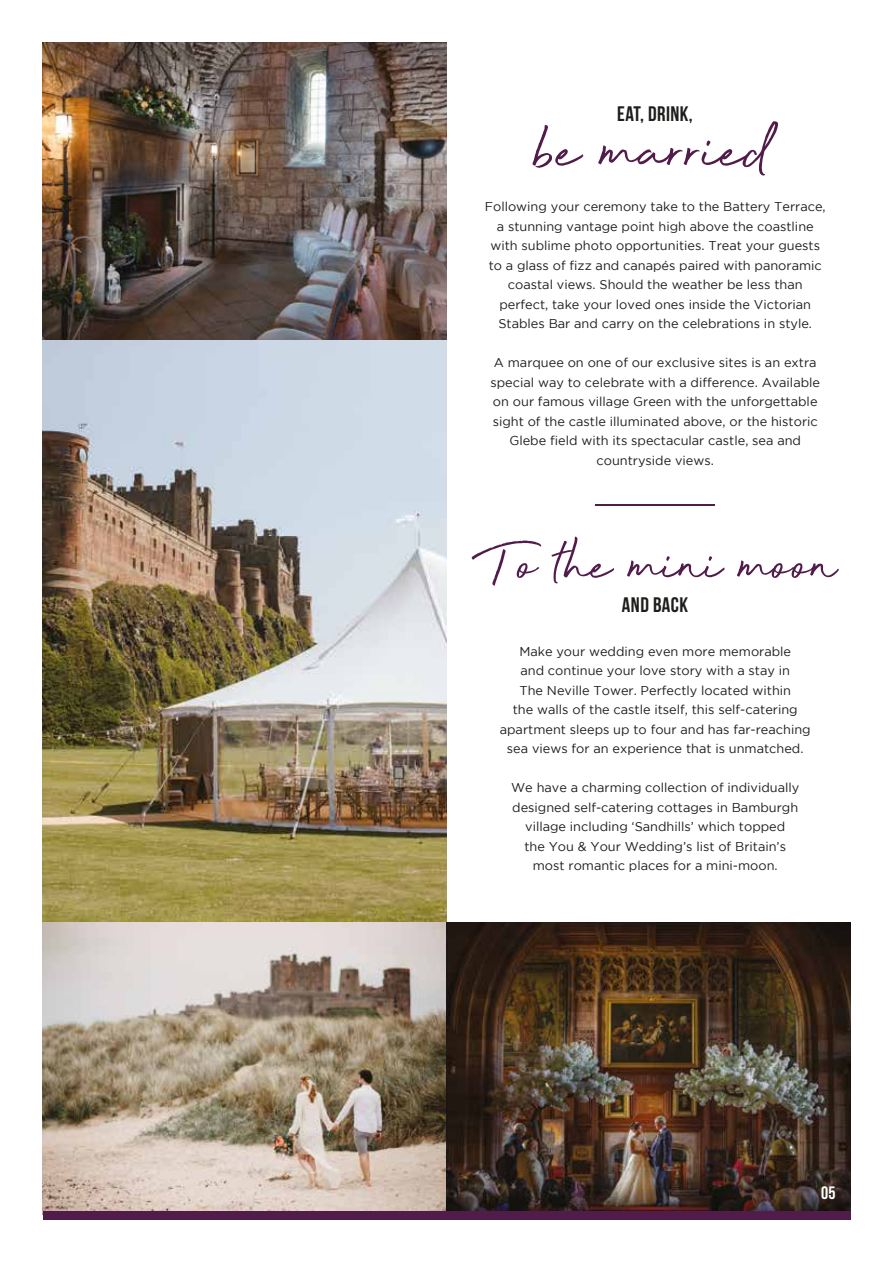
<style>
.page{position:relative;width:893px;height:1263px;background:#fff}
.page>*{position:absolute;margin:0;border:0;box-sizing:border-box;transform-origin:0 0}
.t1{font:84px "Beyond Infinity";color:#511b4a}
.t2{font:72px "Beyond Infinity";color:#511b4a}
.t3{font:21px "Bebas Neue";letter-spacing:.02em;color:#1d1d1b}
.t4{font:18px "Bebas Neue";color:#fff}
.t5{font:12.75px/19.5px "Gotham";color:#1d1d1b;text-align:center}
</style>
<div class="page">
<img style="left:43px;top:43px;width:403px;height:1168px">
<img style="left:446px;top:923px;width:404px;height:288px">
<hr style="left:596px;top:504px;width:119px;height:1px;background:#511b4a">
<div style="left:43px;top:1211px;width:807px;height:9px;background:#511b4a"></div>
<h3 class="t3" style="left:617px;top:102px;width:77px">EAT, DRINK,</h3>
<h1 class="t1" style="left:534px;top:107px;width:239px">be married</h1>
<p class="t5" style="left:485px;top:197px;width:342px">Following your ceremony take to the Battery Terrace, a stunning vantage point high above the coastline with sublime photo opportunities. Treat your guests to a glass of fizz and canapés paired with panoramic coastal views. Should the weather be less than perfect, take your loved ones inside the Victorian Stables Bar and carry on the celebrations in style.</p>
<p class="t5" style="left:490px;top:353px;width:331px">A marquee on one of our exclusive sites is an extra special way to celebrate with a difference. Available on our famous village Green with the unforgettable sight of the castle illuminated above, or the historic Glebe field with its spectacular castle, sea and countryside views.</p>
<h2 class="t2" style="left:475px;top:527px;width:363px">To the mini moon</h2>
<h3 class="t3" style="left:622px;top:593px;width:68px">AND BACK</h3>
<p class="t5" style="left:500px;top:641px;width:312px">Make your wedding even more memorable<br>and continue your love story with a stay in<br>The Neville Tower. Perfectly located within<br>the walls of the castle itself, this self-catering apartment sleeps up to four and has far-reaching sea views for an experience that is unmatched.</p>
<p class="t5" style="left:511px;top:778px;width:290px">We have a charming collection of individually designed self-catering cottages in Bamburgh village including ‘Sandhills’ which topped<br>the You &amp; Your Wedding’s list of Britain’s most romantic places for a mini-moon.</p>
<h3 class="t4" style="left:821px;top:1183px;width:16px">05</h3>
</div>
